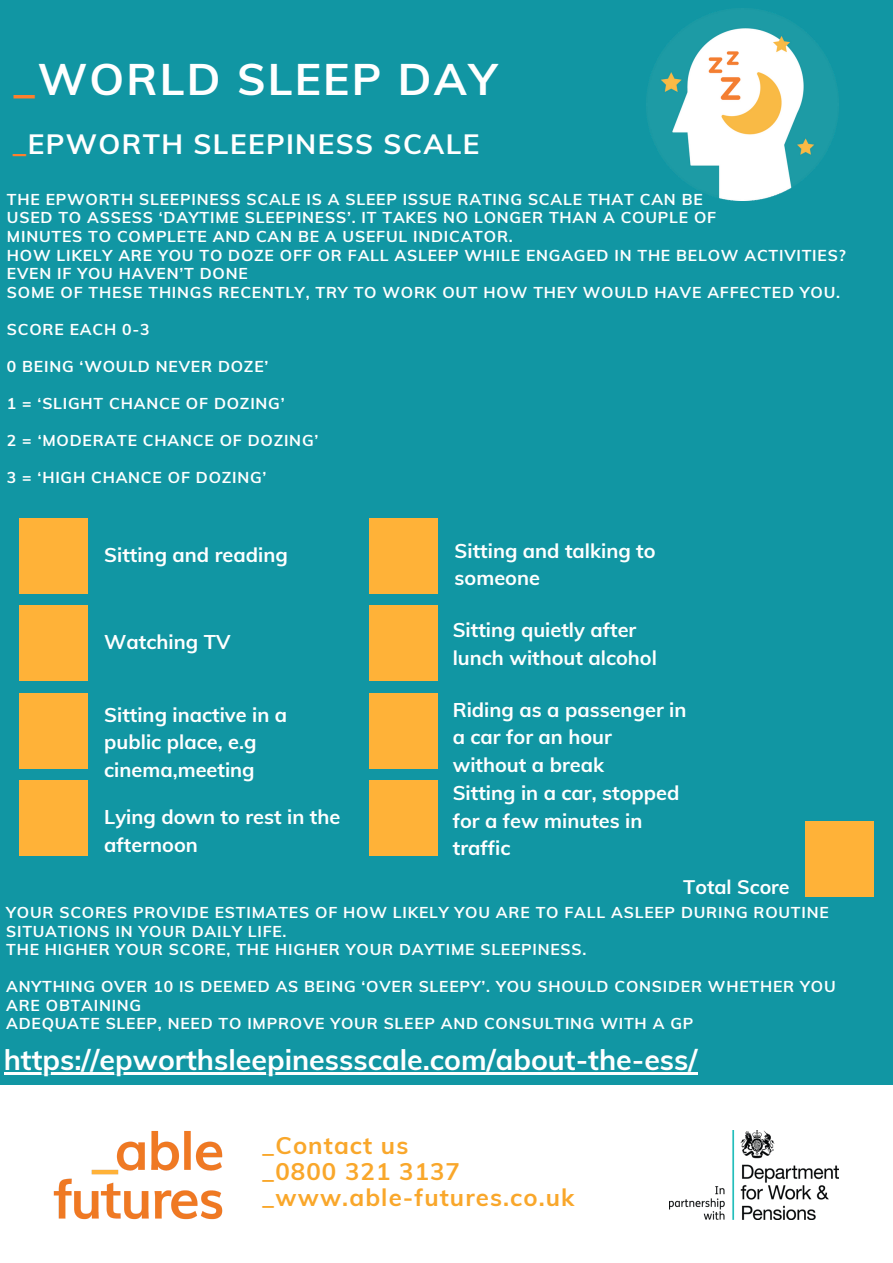
<style>
.page{position:relative;width:893px;height:1263px;background:#1196a3}
.page>*{position:absolute;margin:0;border:0;box-sizing:border-box;transform-origin:0 0}
.t1{font:700 44.25px "Muli";letter-spacing:.05em;color:#fff}
.t2{font:700 28.5px "Muli";color:#fff}
.t3{font:700 27.9px "Muli";letter-spacing:.05em;color:#fff}
.t4{font:700 24px/25.9px "Muli";letter-spacing:.045em;color:#f9a72b}
.t5{font:700 19.95px/27.6px "Muli";color:#fff}
.t6{font:700 19.65px "Muli";color:#fff}
.t7{font:700 15.75px/18.6px "Muli";letter-spacing:.05em;color:#fff}
.s1{color:#fe7f2d}
</style>
<div class="page">
<div style="left:0;top:1086px;width:893px;height:177px;background:#fff"></div>
<img style="left:53px;top:1131px;width:170px;height:88px;border-radius:4px">
<img style="left:669px;top:1131px;width:169px;height:88px">
<div style="left:19px;top:518px;width:68px;height:75px;background:#ffb238"></div>
<div style="left:19px;top:606px;width:68px;height:75px;background:#ffb238"></div>
<div style="left:19px;top:693px;width:68px;height:75px;background:#ffb238"></div>
<div style="left:19px;top:781px;width:68px;height:75px;background:#ffb238"></div>
<div style="left:370px;top:518px;width:68px;height:75px;background:#ffb238"></div>
<div style="left:370px;top:606px;width:68px;height:75px;background:#ffb238"></div>
<div style="left:370px;top:693px;width:68px;height:75px;background:#ffb238"></div>
<div style="left:370px;top:781px;width:68px;height:75px;background:#ffb238"></div>
<div style="left:805px;top:822px;width:68px;height:75px;background:#ffb238"></div>
<img style="left:647px;top:9px;width:191px;height:191px">
<hr style="left:4px;top:1071px;width:693px;height:3px;background:#fff">
<h5 class="t1" style="left:13px;top:51px;width:485px"><span class="s1">_</span>WORLD SLEEP DAY</h5>
<p class="t3" style="left:12px;top:126px;width:469px"><span class="s1">_</span>EPWORTH SLEEPINESS SCALE</p>
<p class="t7" style="left:7px;top:190px;width:697px">THE EPWORTH SLEEPINESS SCALE IS A SLEEP ISSUE RATING SCALE THAT CAN BE</p>
<p class="t7" style="left:7px;top:208px;width:711px">USED TO ASSESS ‘DAYTIME SLEEPINESS’. IT TAKES NO LONGER THAN A COUPLE OF</p>
<p class="t7" style="left:7px;top:227px;width:507px">MINUTES TO COMPLETE AND CAN BE A USEFUL INDICATOR.</p>
<p class="t7" style="left:7px;top:245px;width:840px">HOW LIKELY ARE YOU TO DOZE OFF OR FALL ASLEEP WHILE ENGAGED IN THE BELOW ACTIVITIES?<br>EVEN IF YOU HAVEN’T DONE</p>
<p class="t7" style="left:7px;top:282px;width:834px">SOME OF THESE THINGS RECENTLY, TRY TO WORK OUT HOW THEY WOULD HAVE AFFECTED YOU.</p>
<p class="t7" style="left:7px;top:320px;width:144px">SCORE EACH 0-3</p>
<p class="t7" style="left:7px;top:357px;width:263px">0 BEING ‘WOULD NEVER DOZE’</p>
<p class="t7" style="left:7px;top:394px;width:279px">1 = ‘SLIGHT CHANCE OF DOZING’</p>
<p class="t7" style="left:7px;top:431px;width:313px">2 = ‘MODERATE CHANCE OF DOZING’</p>
<h5 class="t7" style="left:7px;top:468px;width:261px">3 = ‘HIGH CHANCE OF DOZING’</h5>
<h5 class="t5" style="left:104px;top:541px;width:185px">Sitting and reading</h5>
<h5 class="t5" style="left:104px;top:628px;width:128px">Watching TV</h5>
<p class="t5" style="left:104px;top:700px;width:184px">Sitting inactive in a public place, e.g cinema,meeting</p>
<p class="t5" style="left:104px;top:803px;width:238px">Lying down to rest in the afternoon</p>
<p class="t5" style="left:454px;top:536px;width:202px">Sitting and talking to someone</p>
<p class="t5" style="left:453px;top:616px;width:206px">Sitting quietly after lunch without alcohol</p>
<h3 class="t5" style="left:453px;top:695px;width:235px">Riding as a passenger in a car for an hour without a break</h3>
<p class="t5" style="left:453px;top:779px;width:228px">Sitting in a car, stopped for a few minutes in traffic</p>
<p class="t6" style="left:683px;top:874px;width:108px">Total Score</p>
<h5 class="t7" style="left:6px;top:903px;width:824px">YOUR SCORES PROVIDE ESTIMATES OF HOW LIKELY YOU ARE TO FALL ASLEEP DURING ROUTINE<br>SITUATIONS IN YOUR DAILY LIFE.</h5>
<h5 class="t7" style="left:6px;top:940px;width:582px">THE HIGHER YOUR SCORE, THE HIGHER YOUR DAYTIME SLEEPINESS.</h5>
<h5 class="t7" style="left:6px;top:977px;width:831px">ANYTHING OVER 10 IS DEEMED AS BEING ‘OVER SLEEPY’. YOU SHOULD CONSIDER WHETHER YOU<br>ARE OBTAINING</h5>
<h5 class="t7" style="left:6px;top:1014px;width:688px">ADEQUATE SLEEP, NEED TO IMPROVE YOUR SLEEP AND CONSULTING WITH A GP</h5>
<h5 class="t2" style="left:4px;top:1041px;width:695px">https://epworthsleepinessscale.com/about-the-ess/</h5>
<h3 class="t4" style="left:262px;top:1132px;width:314px">_Contact us<br>_0800 321 3137 _www.able-futures.co.uk</h3>
</div>
